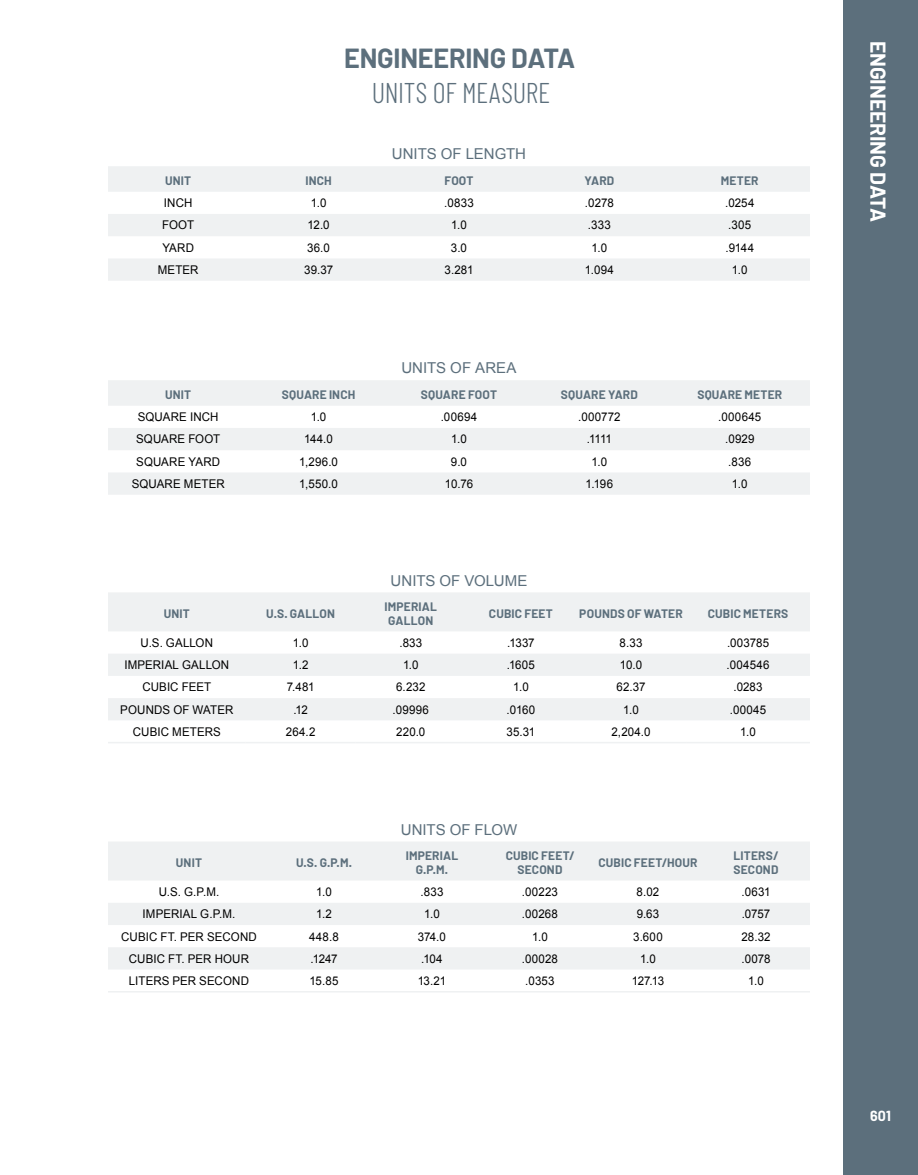
<style>
.page{position:relative;width:918px;height:1175px;background:#fff}
.page>*{position:absolute;margin:0;border:0;box-sizing:border-box;transform-origin:0 0}
.t1{font:300 28.5px "Barlow Condensed";letter-spacing:-.005em;color:#5c6f7c}
.t2{font:700 27px "Barlow";letter-spacing:-.01em;color:#5c6f7c}
.t3{font:700 21px "Barlow";color:#fff}
.t4{font:15px "Arial";color:#5c6f7c}
.t5{font:700 14.25px "Barlow";color:#fff}
.t6{font:12px "Arial";letter-spacing:.01em;color:#000;scale:.96 1}
.t7{font:700 12px/13.5px "Barlow";letter-spacing:.015em;color:#5c6f7c;text-align:center}
</style>
<div class="page">
<div style="left:844px;top:0;width:74px;height:1174px;background:#5c6f7c"></div>
<svg style="left:108px;top:166px;width:702px;height:115px;fill:#eff1f2"></svg>
<svg style="left:108px;top:380px;width:702px;height:115px;fill:#eff1f2"></svg>
<svg style="left:108px;top:593px;width:702px;height:127px;fill:#eff1f2"></svg>
<hr style="left:108px;top:742px;width:138px;height:1px;background:#eff1f2">
<hr style="left:246px;top:742px;width:110px;height:1px;background:#eff1f2">
<hr style="left:356px;top:742px;width:110px;height:1px;background:#eff1f2">
<hr style="left:466px;top:742px;width:110px;height:1px;background:#eff1f2">
<hr style="left:576px;top:742px;width:110px;height:1px;background:#eff1f2">
<hr style="left:686px;top:742px;width:124px;height:1px;background:#eff1f2">
<svg style="left:108px;top:842px;width:702px;height:127px;fill:#eff1f2"></svg>
<hr style="left:108px;top:991px;width:162px;height:1px;background:#eff1f2">
<hr style="left:270px;top:991px;width:108px;height:1px;background:#eff1f2">
<hr style="left:378px;top:991px;width:108px;height:1px;background:#eff1f2">
<hr style="left:486px;top:991px;width:108px;height:1px;background:#eff1f2">
<hr style="left:594px;top:991px;width:108px;height:1px;background:#eff1f2">
<hr style="left:702px;top:991px;width:108px;height:1px;background:#eff1f2">
<h2 class="t2" style="left:344px;top:41px;width:233px">ENGINEERING DATA</h2>
<h1 class="t1" style="left:372px;top:75px;width:180px">UNITS OF MEASURE</h1>
<p class="t4" style="left:392px;top:144px;width:136px">UNITS OF LENGTH</p>
<p class="t7" style="left:165px;top:174px;width:28px">UNIT</p>
<p class="t7" style="left:305px;top:174px;width:28px">INCH</p>
<p class="t7" style="left:444px;top:174px;width:31px">FOOT</p>
<p class="t7" style="left:585px;top:174px;width:31px">YARD</p>
<p class="t7" style="left:721px;top:174px;width:39px">METER</p>
<p class="t6" style="left:164px;top:195px;width:31px">INCH</p>
<p class="t6" style="left:311px;top:195px;width:18px">1.0</p>
<p class="t6" style="left:444px;top:195px;width:32px">.0833</p>
<p class="t6" style="left:585px;top:195px;width:32px">.0278</p>
<p class="t6" style="left:725px;top:195px;width:32px">.0254</p>
<p class="t6" style="left:162px;top:217px;width:35px">FOOT</p>
<p class="t6" style="left:308px;top:217px;width:25px">12.0</p>
<p class="t6" style="left:451px;top:217px;width:18px">1.0</p>
<p class="t6" style="left:588px;top:217px;width:25px">.333</p>
<p class="t6" style="left:728px;top:217px;width:25px">.305</p>
<p class="t6" style="left:162px;top:240px;width:35px">YARD</p>
<p class="t6" style="left:307px;top:240px;width:25px">36.0</p>
<p class="t6" style="left:451px;top:240px;width:18px">3.0</p>
<p class="t6" style="left:592px;top:240px;width:18px">1.0</p>
<p class="t6" style="left:725px;top:240px;width:31px">.9144</p>
<p class="t6" style="left:158px;top:262px;width:44px">METER</p>
<p class="t6" style="left:304px;top:262px;width:32px">39.37</p>
<p class="t6" style="left:445px;top:262px;width:32px">3.281</p>
<p class="t6" style="left:585px;top:262px;width:32px">1.094</p>
<p class="t6" style="left:732px;top:262px;width:18px">1.0</p>
<p class="t4" style="left:401px;top:358px;width:117px">UNITS OF AREA</p>
<p class="t7" style="left:165px;top:388px;width:28px">UNIT</p>
<p class="t7" style="left:282px;top:388px;width:75px">SQUARE INCH</p>
<p class="t7" style="left:421px;top:388px;width:78px">SQUARE FOOT</p>
<p class="t7" style="left:561px;top:388px;width:78px">SQUARE YARD</p>
<p class="t7" style="left:697px;top:388px;width:86px">SQUARE METER</p>
<p class="t6" style="left:138px;top:409px;width:86px">SQUARE INCH</p>
<p class="t6" style="left:311px;top:409px;width:18px">1.0</p>
<p class="t6" style="left:441px;top:409px;width:40px">.00694</p>
<p class="t6" style="left:578px;top:409px;width:46px">.000772</p>
<p class="t6" style="left:718px;top:409px;width:47px">.000645</p>
<p class="t6" style="left:136px;top:431px;width:89px">SQUARE FOOT</p>
<p class="t6" style="left:304px;top:431px;width:31px">144.0</p>
<p class="t6" style="left:451px;top:431px;width:18px">1.0</p>
<p class="t6" style="left:587px;top:431px;width:28px">.1111</p>
<p class="t6" style="left:725px;top:431px;width:32px">.0929</p>
<p class="t6" style="left:136px;top:453px;width:89px">SQUARE YARD</p>
<p class="t6" style="left:299px;top:453px;width:42px">1,296.0</p>
<p class="t6" style="left:451px;top:453px;width:18px">9.0</p>
<p class="t6" style="left:592px;top:453px;width:18px">1.0</p>
<p class="t6" style="left:728px;top:453px;width:25px">.836</p>
<p class="t6" style="left:132px;top:476px;width:98px">SQUARE METER</p>
<p class="t6" style="left:299px;top:476px;width:42px">1,550.0</p>
<p class="t6" style="left:445px;top:476px;width:31px">10.76</p>
<p class="t6" style="left:586px;top:476px;width:30px">1.196</p>
<p class="t6" style="left:732px;top:476px;width:18px">1.0</p>
<p class="t4" style="left:391px;top:570px;width:138px">UNITS OF VOLUME</p>
<p class="t7" style="left:164px;top:606px;width:28px">UNIT</p>
<p class="t7" style="left:266px;top:606px;width:70px">U.S. GALLON</p>
<p class="t7" style="left:385px;top:600px;width:54px">IMPERIAL<br>GALLON</p>
<p class="t7" style="left:489px;top:606px;width:66px">CUBIC FEET</p>
<p class="t7" style="left:579px;top:606px;width:105px">POUNDS OF WATER</p>
<p class="t7" style="left:708px;top:606px;width:82px">CUBIC METERS</p>
<p class="t6" style="left:141px;top:635px;width:77px">U.S. GALLON</p>
<p class="t6" style="left:293px;top:635px;width:18px">1.0</p>
<p class="t6" style="left:399px;top:635px;width:25px">.833</p>
<p class="t6" style="left:507px;top:635px;width:30px">.1337</p>
<p class="t6" style="left:620px;top:635px;width:25px">8.33</p>
<p class="t6" style="left:727px;top:635px;width:45px">.003785</p>
<p class="t6" style="left:124px;top:657px;width:111px">IMPERIAL GALLON</p>
<p class="t6" style="left:293px;top:657px;width:18px">1.2</p>
<p class="t6" style="left:403px;top:657px;width:18px">1.0</p>
<p class="t6" style="left:507px;top:657px;width:31px">.1605</p>
<p class="t6" style="left:620px;top:657px;width:25px">10.0</p>
<p class="t6" style="left:727px;top:657px;width:46px">.004546</p>
<p class="t6" style="left:142px;top:679px;width:73px">CUBIC FEET</p>
<p class="t6" style="left:287px;top:679px;width:30px">7.481</p>
<p class="t6" style="left:396px;top:679px;width:32px">6.232</p>
<p class="t6" style="left:513px;top:679px;width:18px">1.0</p>
<p class="t6" style="left:617px;top:679px;width:32px">62.37</p>
<p class="t6" style="left:733px;top:679px;width:32px">.0283</p>
<p class="t6" style="left:120px;top:701px;width:119px">POUNDS OF WATER</p>
<p class="t6" style="left:293px;top:701px;width:17px">.12</p>
<p class="t6" style="left:393px;top:701px;width:39px">.09996</p>
<p class="t6" style="left:507px;top:701px;width:31px">.0160</p>
<p class="t6" style="left:623px;top:701px;width:18px">1.0</p>
<p class="t6" style="left:730px;top:701px;width:39px">.00045</p>
<p class="t6" style="left:133px;top:723px;width:93px">CUBIC METERS</p>
<p class="t6" style="left:286px;top:723px;width:32px">264.2</p>
<p class="t6" style="left:396px;top:723px;width:32px">220.0</p>
<p class="t6" style="left:506px;top:723px;width:32px">35.31</p>
<p class="t6" style="left:611px;top:723px;width:42px">2,204.0</p>
<p class="t6" style="left:740px;top:723px;width:18px">1.0</p>
<p class="t4" style="left:401px;top:819px;width:118px">UNITS OF FLOW</p>
<p class="t7" style="left:176px;top:856px;width:28px">UNIT</p>
<p class="t7" style="left:296px;top:856px;width:57px">U.S. G.P.M.</p>
<p class="t7" style="left:406px;top:849px;width:54px">IMPERIAL<br>G.P.M.</p>
<p class="t7" style="left:506px;top:849px;width:70px">CUBIC FEET/<br>SECOND</p>
<p class="t7" style="left:598px;top:856px;width:101px">CUBIC FEET/HOUR</p>
<p class="t7" style="left:734px;top:849px;width:46px;text-align:left">LITERS/<br>SECOND</p>
<p class="t6" style="left:159px;top:884px;width:65px">U.S. G.P.M.</p>
<p class="t6" style="left:316px;top:884px;width:18px">1.0</p>
<p class="t6" style="left:421px;top:884px;width:25px">.833</p>
<p class="t6" style="left:522px;top:884px;width:39px">.00223</p>
<p class="t6" style="left:637px;top:884px;width:25px">8.02</p>
<p class="t6" style="left:741px;top:884px;width:32px">.0631</p>
<p class="t6" style="left:143px;top:906px;width:98px">IMPERIAL G.P.M.</p>
<p class="t6" style="left:316px;top:906px;width:18px">1.2</p>
<p class="t6" style="left:424px;top:906px;width:18px">1.0</p>
<p class="t6" style="left:522px;top:906px;width:39px">.00268</p>
<p class="t6" style="left:637px;top:906px;width:25px">9.63</p>
<p class="t6" style="left:742px;top:906px;width:31px">.0757</p>
<p class="t6" style="left:121px;top:928px;width:143px">CUBIC FT. PER SECOND</p>
<p class="t6" style="left:309px;top:928px;width:32px">448.8</p>
<p class="t6" style="left:418px;top:928px;width:31px">374.0</p>
<p class="t6" style="left:532px;top:928px;width:18px">1.0</p>
<p class="t6" style="left:633px;top:928px;width:32px">3.600</p>
<p class="t6" style="left:741px;top:928px;width:32px">28.32</p>
<p class="t6" style="left:129px;top:950px;width:127px">CUBIC FT. PER HOUR</p>
<p class="t6" style="left:310px;top:950px;width:30px">.1247</p>
<p class="t6" style="left:421px;top:950px;width:24px">.104</p>
<p class="t6" style="left:522px;top:950px;width:39px">.00028</p>
<p class="t6" style="left:640px;top:950px;width:18px">1.0</p>
<p class="t6" style="left:741px;top:950px;width:32px">.0078</p>
<p class="t6" style="left:129px;top:973px;width:127px">LITERS PER SECOND</p>
<p class="t6" style="left:310px;top:973px;width:32px">15.85</p>
<p class="t6" style="left:418px;top:973px;width:31px">13.21</p>
<p class="t6" style="left:525px;top:973px;width:32px">.0353</p>
<p class="t6" style="left:632px;top:973px;width:35px">127.13</p>
<p class="t6" style="left:748px;top:973px;width:18px">1.0</p>
<h3 class="t3" style="left:891px;top:41px;width:183px;rotate:90deg">ENGINEERING DATA</h3>
<p class="t5" style="left:870px;top:1107px;width:22px">601</p>
</div>
